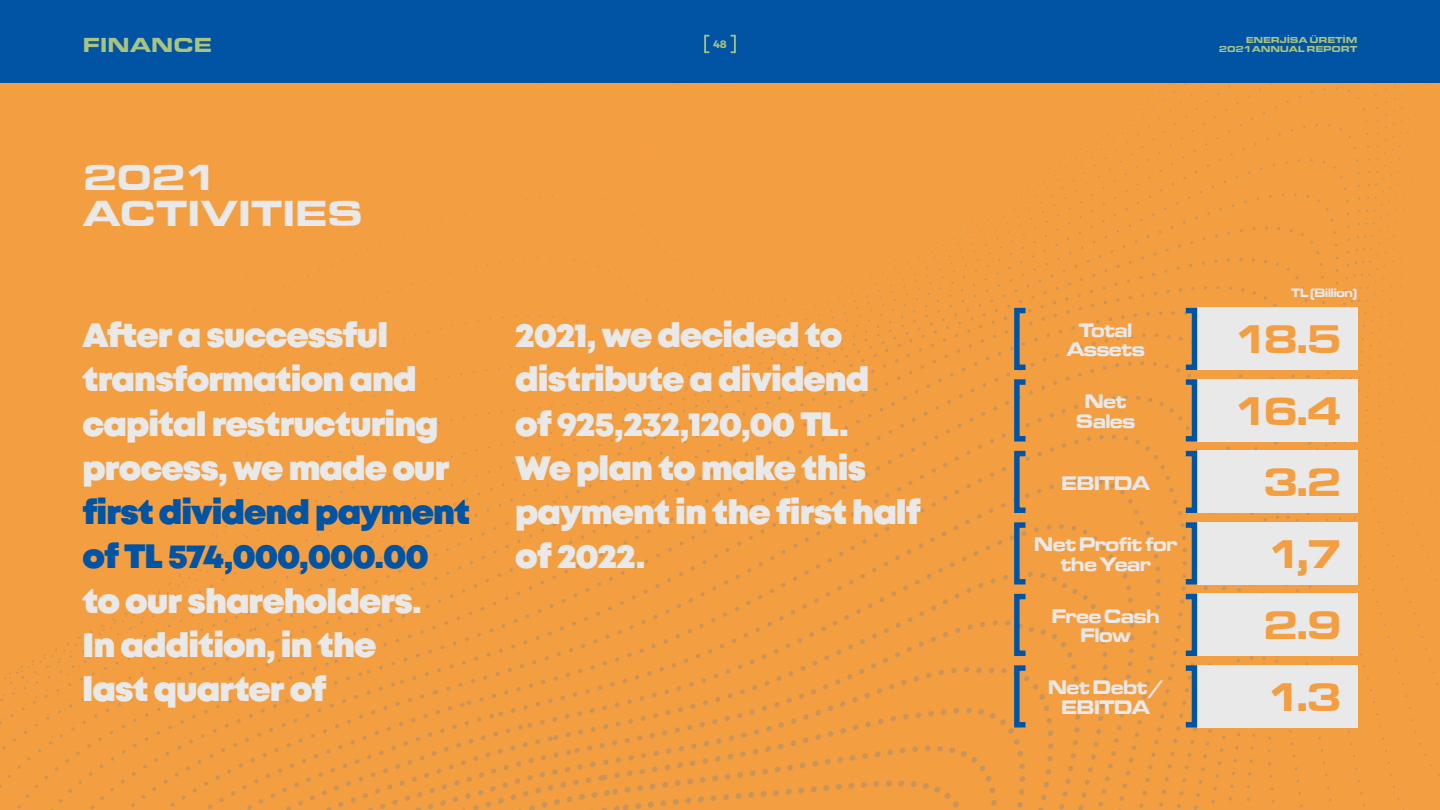
<style>
.page{position:relative;width:1440px;height:810px;background:#fff}
.page>*{position:absolute;margin:0;border:0;box-sizing:border-box;transform-origin:0 0}
.t1{font:41.33px "Sabanci Eurostile Bold Extended";color:#f49e42;scale:.92 1}
.t2{font:37.5px/36px "Sabanci Eurostile Bold Extended";letter-spacing:-.03em;color:#e9e9e9}
.t3{font:900 33.75px/44.2px "Mont";letter-spacing:-.025em;color:#e9e9e9}
.t4{font:900 33.75px/44.2px "Mont";letter-spacing:-.03em;color:#0054a3}
.t5{font:21px "Sabanci Eurostile Bold Extended";letter-spacing:-.025em;color:#a8c480}
.t6{font:20.25px/19.5px "Sabanci Eurostile Bold Extended";letter-spacing:-.075em;color:#e9e9e9;text-align:center;scale:.92 1}
.t7{font:12.6px "Sabanci Eurostile Bold Extended";letter-spacing:-.075em;color:#e9e9e9;scale:.92 1}
.t8{font:700 10.88px "Montserrat";color:#a8c480}
.t9{font:9px/9.8px "Sabanci Eurostile Bold Extended";letter-spacing:-.025em;color:#a8c480;text-align:right}
</style>
<div class="page">
<div style="left:0;top:82px;width:1440px;height:728px;background:#f49e42"></div>
<div style="left:0;top:0;width:1440px;height:82px;background:#0054a3"></div>
<div style="left:704px;top:35px;width:6px;height:18px;border:2px solid #a8c480"></div>
<div style="left:730px;top:35px;width:6px;height:18px;border:2px solid #a8c480"></div>
<div style="left:1197px;top:308px;width:161px;height:62px;background:#e9e9e9"></div>
<div style="left:1014px;top:308px;width:14px;height:62px;border:5px solid #0054a3"></div>
<div style="left:1183px;top:308px;width:14px;height:62px;border:5px solid #0054a3"></div>
<div style="left:1197px;top:379px;width:161px;height:63px;background:#e9e9e9"></div>
<div style="left:1014px;top:379px;width:14px;height:63px;border:5px solid #0054a3"></div>
<div style="left:1183px;top:379px;width:14px;height:62px;border:5px solid #0054a3"></div>
<div style="left:1197px;top:451px;width:161px;height:62px;background:#e9e9e9"></div>
<div style="left:1014px;top:451px;width:14px;height:62px;border:5px solid #0054a3"></div>
<div style="left:1183px;top:451px;width:14px;height:62px;border:5px solid #0054a3"></div>
<div style="left:1197px;top:522px;width:160px;height:62px;background:#e9e9e9"></div>
<div style="left:1014px;top:522px;width:14px;height:63px;border:5px solid #0054a3"></div>
<div style="left:1183px;top:522px;width:14px;height:63px;border:5px solid #0054a3"></div>
<div style="left:1197px;top:594px;width:160px;height:62px;background:#e9e9e9"></div>
<div style="left:1014px;top:594px;width:14px;height:62px;border:5px solid #0054a3"></div>
<div style="left:1183px;top:594px;width:14px;height:62px;border:5px solid #0054a3"></div>
<div style="left:1197px;top:665px;width:160px;height:62px;background:#e9e9e9"></div>
<div style="left:1014px;top:665px;width:14px;height:63px;border:5px solid #0054a3"></div>
<div style="left:1183px;top:665px;width:14px;height:63px;border:5px solid #0054a3"></div>
<p class="t5" style="left:83px;top:33px;width:131px">FINANCE</p>
<p class="t8" style="left:713px;top:37px;width:15px">48</p>
<p class="t9" style="left:1219px;top:35px;width:140px">ENERJİSA ÜRETİM<br>2021ANNUAL REPORT</p>
<p class="t2" style="left:83px;top:159px;width:282px">2021<br>ACTIVITIES</p>
<p class="t3" style="left:82px;top:315px;width:368px">After a successful transformation and capital restructuring process, we made our</p>
<p class="t4" style="left:82px;top:492px;width:389px">first dividend payment of TL 574,000,000.00</p>
<p class="t3" style="left:82px;top:580px;width:341px">to our shareholders.<br>In addition, in the last quarter of</p>
<p class="t3" style="left:515px;top:315px;width:407px">2021, we decided to distribute a dividend<br>of 925,232,120,00 TL.<br>We plan to make this payment in the first half of 2022.</p>
<p class="t7" style="left:1291px;top:286px;width:74px">TL (Billion)</p>
<p class="t6" style="left:1066px;top:320px;width:88px">Total<br>Assets</p>
<p class="t1" style="left:1234px;top:316px;width:119px">18.5</p>
<p class="t6" style="left:1076px;top:392px;width:67px">Net<br>Sales</p>
<p class="t1" style="left:1234px;top:387px;width:119px">16.4</p>
<p class="t6" style="left:1061px;top:473px;width:99px">EBITDA</p>
<p class="t1" style="left:1263px;top:459px;width:88px">3.2</p>
<p class="t6" style="left:1034px;top:535px;width:158px">Net Profit for the Year</p>
<p class="t1" style="left:1267px;top:530px;width:83px">1,7</p>
<p class="t6" style="left:1051px;top:606px;width:120px">Free Cash<br>Flow</p>
<p class="t1" style="left:1263px;top:602px;width:88px">2.9</p>
<p class="t6" style="left:1047px;top:678px;width:128px">Net Debt /<br>EBITDA</p>
<p class="t1" style="left:1266px;top:673px;width:84px">1.3</p>
</div>
